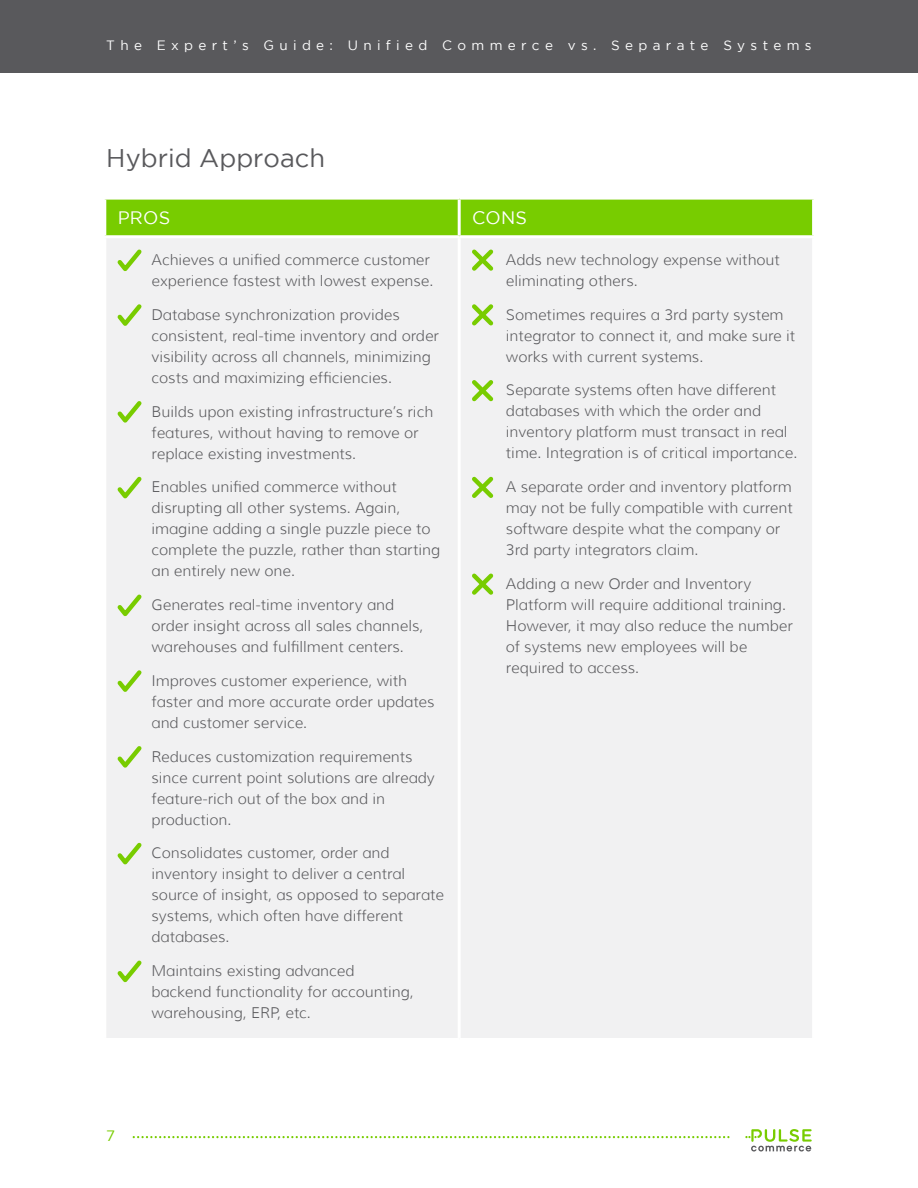
<style>
.page{position:relative;width:918px;height:1188px;background:#fff}
.page>*{position:absolute;margin:0;border:0;box-sizing:border-box;transform-origin:0 0}
.t1{font:25.5px "Gotham";color:#59595c}
.Body{font:18px "Gotham";letter-spacing:.015em;color:#fff}
.Body-2{font:300 15px/21px "Muli";color:#59595c}
.Body-3{font:15px "Gotham";color:#78cc00}
.t2{font:13.5px "Gotham";letter-spacing:.395em;color:#fff}
</style>
<div class="page">
<div style="left:0;top:0;width:918px;height:72px;background:#59595c"></div>
<svg style="left:745px;top:1129px;width:67px;height:23px"></svg>
<svg style="left:133px;top:1136px;width:597px;height:2px"></svg>
<div style="left:106px;top:200px;width:706px;height:35px;background:#78cc00"></div>
<div style="left:107px;top:238px;width:705px;height:800px;background:#f1f1f2"></div>
<hr style="left:458px;top:200px;width:3px;height:35px;background:#fff">
<hr style="left:458px;top:238px;width:3px;height:800px;background:#fff">
<svg style="left:113px;top:245px;width:33px;height:31px"></svg>
<svg style="left:113px;top:300px;width:33px;height:31px"></svg>
<svg style="left:113px;top:397px;width:33px;height:31px"></svg>
<svg style="left:113px;top:473px;width:33px;height:30px"></svg>
<svg style="left:113px;top:590px;width:33px;height:31px"></svg>
<svg style="left:113px;top:666px;width:33px;height:31px"></svg>
<svg style="left:113px;top:742px;width:33px;height:31px"></svg>
<svg style="left:113px;top:839px;width:33px;height:30px"></svg>
<svg style="left:113px;top:956px;width:33px;height:31px"></svg>
<svg style="left:468px;top:245px;width:29px;height:30px"></svg>
<svg style="left:468px;top:300px;width:29px;height:30px"></svg>
<svg style="left:468px;top:376px;width:29px;height:29px"></svg>
<svg style="left:468px;top:473px;width:29px;height:29px"></svg>
<svg style="left:468px;top:569px;width:29px;height:30px"></svg>
<p class="t2" style="left:106px;top:38px;width:707px">The Expert’s Guide: Unified Commerce vs. Separate Systems</p>
<h3 class="t1" style="left:106px;top:144px;width:220px">Hybrid Approach</h3>
<p class="Body" style="left:118px;top:208px;width:54px">PROS</p>
<p class="Body" style="left:472px;top:208px;width:57px">CONS</p>
<p class="Body-2" style="left:152px;top:249px;width:283px">Achieves a unified commerce customer experience fastest with lowest expense.</p>
<p class="Body-2" style="left:152px;top:304px;width:289px">Database synchronization provides consistent, real-time inventory and order visibility across all channels, minimizing costs and maximizing efficiencies.</p>
<p class="Body-2" style="left:152px;top:401px;width:283px">Builds upon existing infrastructure’s rich features, without having to remove or replace existing investments.</p>
<p class="Body-2" style="left:152px;top:477px;width:290px">Enables unified commerce without disrupting all other systems. Again, imagine adding a single puzzle piece to complete the puzzle, rather than starting an entirely new one.</p>
<p class="Body-2" style="left:152px;top:594px;width:273px">Generates real-time inventory and order insight across all sales channels, warehouses and fulfillment centers.</p>
<p class="Body-2" style="left:152px;top:670px;width:285px">Improves customer experience, with faster and more accurate order updates and customer service.</p>
<p class="Body-2" style="left:152px;top:746px;width:285px">Reduces customization requirements since current point solutions are already feature-rich out of the box and in production.</p>
<p class="Body-2" style="left:152px;top:843px;width:294px">Consolidates customer, order and inventory insight to deliver a central source of insight, as opposed to separate systems, which often have different databases.</p>
<p class="Body-2" style="left:152px;top:960px;width:264px">Maintains existing advanced backend functionality for accounting, warehousing, ERP, etc.</p>
<p class="Body-2" style="left:506px;top:249px;width:275px">Adds new technology expense without eliminating others.</p>
<p class="Body-2" style="left:506px;top:304px;width:291px">Sometimes requires a 3rd party system integrator to connect it, and make sure it works with current systems.</p>
<p class="Body-2" style="left:506px;top:380px;width:293px">Separate systems often have different databases with which the order and inventory platform must transact in real time. Integration is of critical importance.</p>
<p class="Body-2" style="left:506px;top:476px;width:288px">A separate order and inventory platform may not be fully compatible with current software despite what the company or 3rd party integrators claim.</p>
<p class="Body-2" style="left:506px;top:573px;width:289px">Adding a new Order and Inventory Platform will require additional training.<br>However, it may also reduce the number of systems new employees will be required to access.</p>
<p class="Body-3" style="left:106px;top:1127px;width:10px">7</p>
</div>
